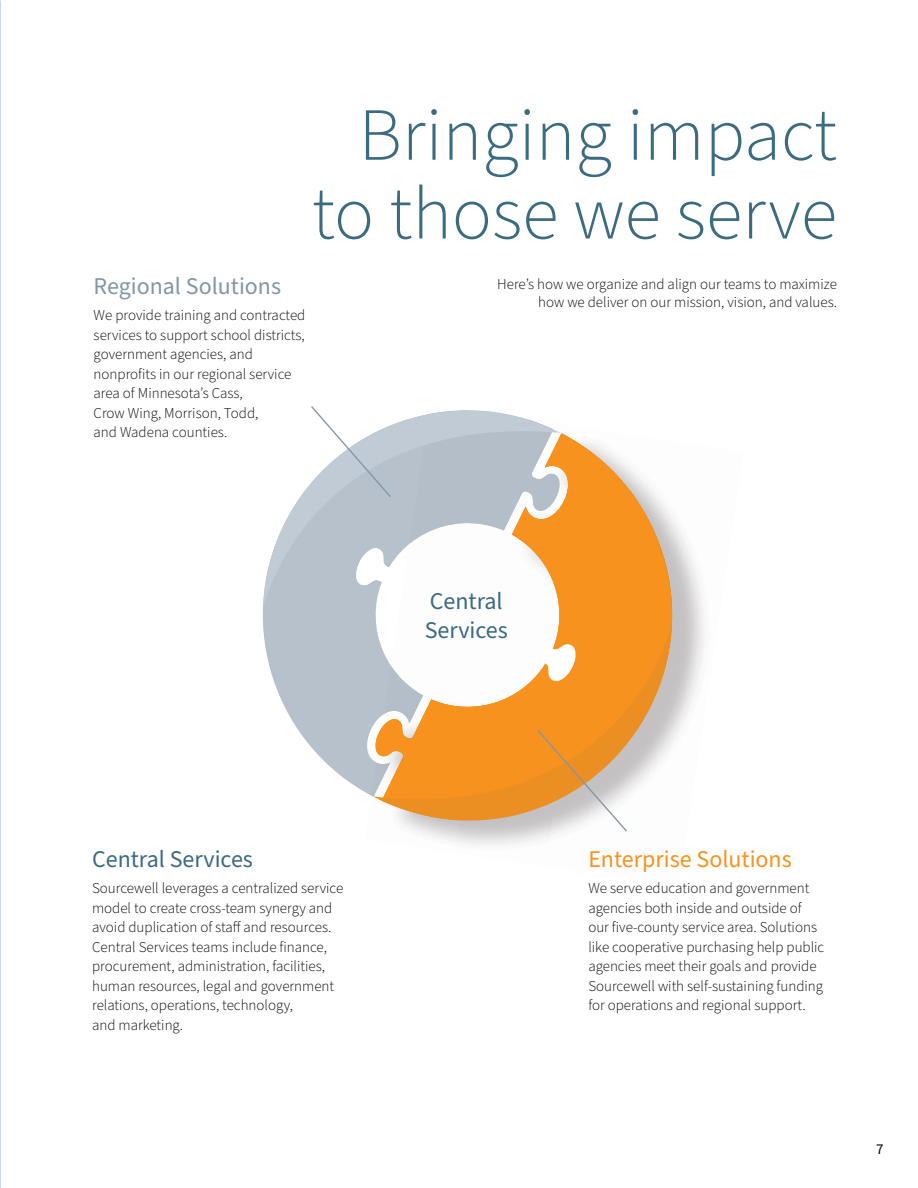
<style>
.page{position:relative;width:918px;height:1188px;background:#fff}
.page>*{position:absolute;margin:0;border:0;box-sizing:border-box;transform-origin:0 0}
.t1{font:300 75px/78.8px "Source Sans Pro";color:#3a6b81;text-align:right}
.t2{font:24px/28.8px "Source Sans Pro";color:#3a6b81}
.t3{font:24px "Source Sans Pro";color:#f7921e}
.t4{font:24px "Source Sans Pro";color:#8196a7}
.t5{font:300 15px/19.5px "Source Sans Pro";color:#000}
.t6{font:15px "Source Sans Pro";color:#000}
</style>
<div class="page">
<svg style="left:262px;top:609px;width:110px;height:183px;fill:#b6c1cb"></svg>
<img style="left:365px;top:711px;width:7px;height:85px">
<svg style="left:375px;top:433px;width:325px;height:413px"></svg>
<svg style="left:373px;top:625px;width:298px;height:199px;fill:#f79223"></svg>
<svg style="left:263px;top:410px;width:298px;height:199px"></svg>
<svg style="left:310px;top:406px;width:82px;height:93px"></svg>
<svg style="left:536px;top:728px;width:92px;height:105px;background:#e3b279"></svg>
<h2 class="t4" style="left:94px;top:270px;width:189px">Regional Solutions</h2>
<p class="t5" style="left:94px;top:306px;width:213px">We provide training and contracted services to support school districts, government agencies, and nonprofits in our regional service area of Minnesota’s Cass,<br>Crow Wing, Morrison, Todd,<br>and Wadena counties.</p>
<h1 class="t1" style="left:312px;top:98px;width:527px">Bringing impact to those we serve</h1>
<p class="t5" style="left:497px;top:275px;width:341px;line-height:18px;text-align:right">Here’s how we organize and align our teams to maximize how we deliver on our mission, vision, and values.</p>
<h2 class="t2" style="left:425px;top:588px;width:85px">Central<br>Services</h2>
<h2 class="t2" style="left:92px;top:845px;width:162px">Central Services</h2>
<p class="t5" style="left:92px;top:879px;width:253px">Sourcewell leverages a centralized service model to create cross-team synergy and avoid duplication of staff and resources.<br>Central Services teams include finance, procurement, administration, facilities, human resources, legal and government relations, operations, technology,<br>and marketing.</p>
<h2 class="t3" style="left:588px;top:843px;width:205px">Enterprise Solutions</h2>
<p class="t5" style="left:588px;top:879px;width:238px">We serve education and government agencies both inside and outside of our five-county service area. Solutions like cooperative purchasing help public agencies meet their goals and provide Sourcewell with self-sustaining funding for operations and regional support.</p>
<p class="t6" style="left:876px;top:1139px;width:9px">7</p>
</div>
